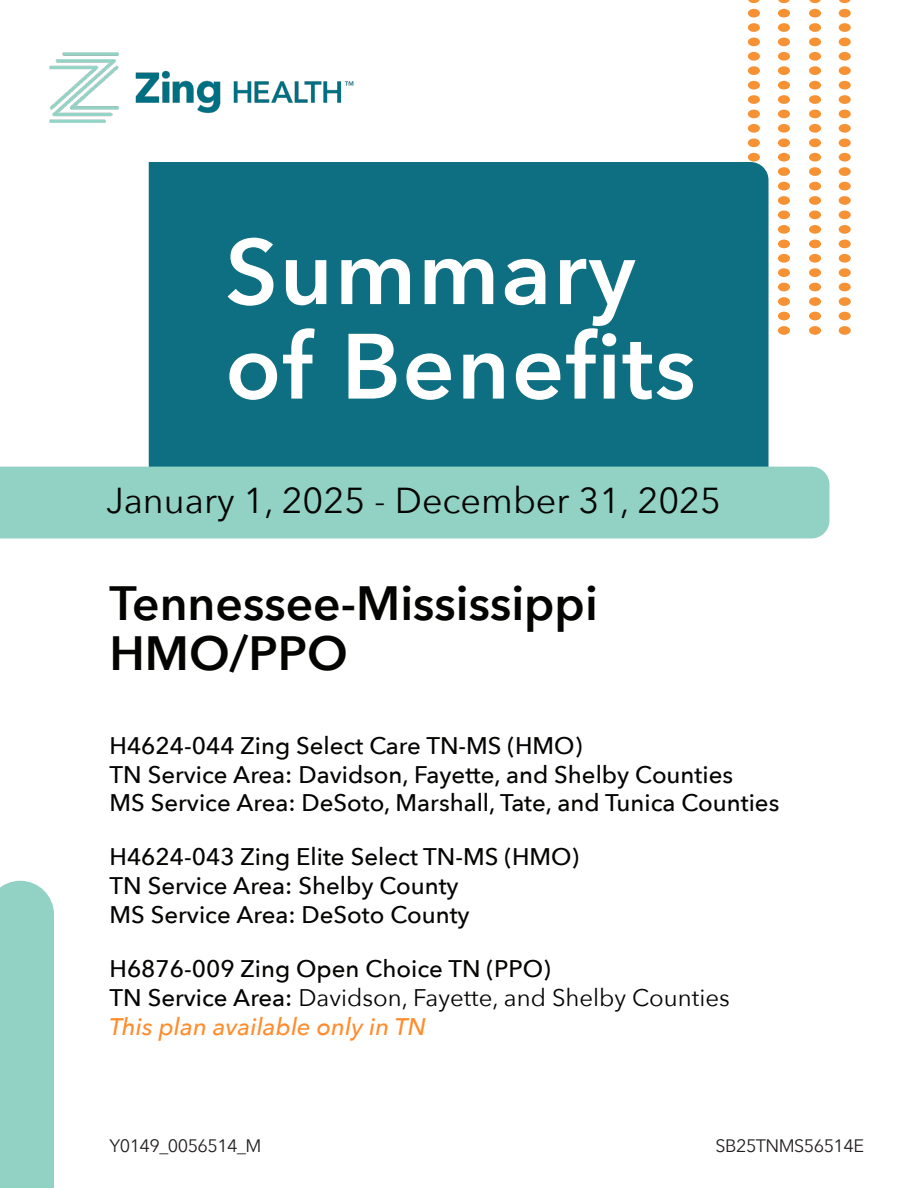
<style>
.page{position:relative;width:918px;height:1188px;background:#fff}
.page>*{position:absolute;margin:0;border:0;box-sizing:border-box;transform-origin:0 0}
.t1{font:600 91.5px/94.5px "Avenir Next";letter-spacing:.02em;color:#fff}
.t2{font:600 48px/49.5px "Avenir Next";color:#040503}
.t3{font:36px "Avenir Next";color:#040503}
.t4{font:500 24px "Avenir Next";color:#040503}
.t5{font:24px "Avenir Next";color:#040503}
.t6{font:italic 500 24px "Avenir Next";color:#ff8c2d}
.t7{font:18px "Avenir Next";letter-spacing:-.03em;color:#231f20}
.s1{font-weight:500}
</style>
<div class="page">
<img style="left:49px;top:52px;width:305px;height:71px">
<div style="left:839px;top:312px;width:12px;height:8px;background:#f69234;border-radius:50%"></div>
<div style="left:809px;top:312px;width:12px;height:8px;background:#f69234;border-radius:50%"></div>
<div style="left:778px;top:312px;width:12px;height:8px;background:#f69234;border-radius:50%"></div>
<div style="left:839px;top:297px;width:12px;height:9px;background:#f69234;border-radius:50%"></div>
<div style="left:809px;top:297px;width:12px;height:9px;background:#f69234;border-radius:50%"></div>
<div style="left:778px;top:297px;width:12px;height:9px;background:#f69234;border-radius:50%"></div>
<div style="left:839px;top:283px;width:12px;height:8px;background:#f69234;border-radius:50%"></div>
<div style="left:809px;top:283px;width:12px;height:8px;background:#f69234;border-radius:50%"></div>
<div style="left:778px;top:283px;width:12px;height:8px;background:#f69234;border-radius:50%"></div>
<div style="left:839px;top:268px;width:12px;height:9px;background:#f69234;border-radius:50%"></div>
<div style="left:809px;top:268px;width:12px;height:9px;background:#f69234;border-radius:50%"></div>
<div style="left:778px;top:268px;width:12px;height:9px;background:#f69234;border-radius:50%"></div>
<div style="left:839px;top:254px;width:12px;height:9px;background:#f69234;border-radius:50%"></div>
<div style="left:809px;top:254px;width:12px;height:9px;background:#f69234;border-radius:50%"></div>
<div style="left:778px;top:254px;width:12px;height:9px;background:#f69234;border-radius:50%"></div>
<div style="left:839px;top:240px;width:12px;height:8px;background:#f69234;border-radius:50%"></div>
<div style="left:809px;top:240px;width:12px;height:8px;background:#f69234;border-radius:50%"></div>
<div style="left:778px;top:240px;width:12px;height:8px;background:#f69234;border-radius:50%"></div>
<div style="left:839px;top:225px;width:12px;height:9px;background:#f69234;border-radius:50%"></div>
<div style="left:809px;top:225px;width:12px;height:9px;background:#f69234;border-radius:50%"></div>
<div style="left:778px;top:225px;width:12px;height:9px;background:#f69234;border-radius:50%"></div>
<div style="left:839px;top:211px;width:12px;height:8px;background:#f69234;border-radius:50%"></div>
<div style="left:809px;top:211px;width:12px;height:8px;background:#f69234;border-radius:50%"></div>
<div style="left:778px;top:211px;width:12px;height:8px;background:#f69234;border-radius:50%"></div>
<div style="left:839px;top:196px;width:12px;height:9px;background:#f69234;border-radius:50%"></div>
<div style="left:809px;top:196px;width:12px;height:9px;background:#f69234;border-radius:50%"></div>
<div style="left:778px;top:196px;width:12px;height:9px;background:#f69234;border-radius:50%"></div>
<div style="left:839px;top:182px;width:12px;height:8px;background:#f69234;border-radius:50%"></div>
<div style="left:809px;top:182px;width:12px;height:8px;background:#f69234;border-radius:50%"></div>
<div style="left:778px;top:182px;width:12px;height:8px;background:#f69234;border-radius:50%"></div>
<div style="left:839px;top:167px;width:12px;height:9px;background:#f69234;border-radius:50%"></div>
<div style="left:809px;top:167px;width:12px;height:9px;background:#f69234;border-radius:50%"></div>
<div style="left:778px;top:167px;width:12px;height:9px;background:#f69234;border-radius:50%"></div>
<div style="left:839px;top:153px;width:12px;height:9px;background:#f69234;border-radius:50%"></div>
<div style="left:809px;top:153px;width:12px;height:9px;background:#f69234;border-radius:50%"></div>
<div style="left:778px;top:153px;width:12px;height:9px;background:#f69234;border-radius:50%"></div>
<div style="left:748px;top:153px;width:12px;height:9px;background:#f69234;border-radius:50%"></div>
<div style="left:839px;top:138px;width:12px;height:9px;background:#f69234;border-radius:50%"></div>
<div style="left:809px;top:138px;width:12px;height:9px;background:#f69234;border-radius:50%"></div>
<div style="left:778px;top:138px;width:12px;height:9px;background:#f69234;border-radius:50%"></div>
<div style="left:748px;top:138px;width:12px;height:9px;background:#f69234;border-radius:50%"></div>
<div style="left:839px;top:124px;width:12px;height:9px;background:#f69234;border-radius:50%"></div>
<div style="left:809px;top:124px;width:12px;height:9px;background:#f69234;border-radius:50%"></div>
<div style="left:778px;top:124px;width:12px;height:9px;background:#f69234;border-radius:50%"></div>
<div style="left:748px;top:124px;width:12px;height:9px;background:#f69234;border-radius:50%"></div>
<div style="left:839px;top:110px;width:12px;height:8px;background:#f69234;border-radius:50%"></div>
<div style="left:809px;top:110px;width:12px;height:8px;background:#f69234;border-radius:50%"></div>
<div style="left:778px;top:110px;width:12px;height:8px;background:#f69234;border-radius:50%"></div>
<div style="left:748px;top:110px;width:12px;height:8px;background:#f69234;border-radius:50%"></div>
<div style="left:839px;top:95px;width:12px;height:9px;background:#f69234;border-radius:50%"></div>
<div style="left:809px;top:95px;width:12px;height:9px;background:#f69234;border-radius:50%"></div>
<div style="left:778px;top:95px;width:12px;height:9px;background:#f69234;border-radius:50%"></div>
<div style="left:748px;top:95px;width:12px;height:9px;background:#f69234;border-radius:50%"></div>
<div style="left:839px;top:81px;width:12px;height:9px;background:#f69234;border-radius:50%"></div>
<div style="left:809px;top:81px;width:12px;height:9px;background:#f69234;border-radius:50%"></div>
<div style="left:778px;top:81px;width:12px;height:9px;background:#f69234;border-radius:50%"></div>
<div style="left:748px;top:81px;width:12px;height:9px;background:#f69234;border-radius:50%"></div>
<div style="left:839px;top:66px;width:12px;height:9px;background:#f69234;border-radius:50%"></div>
<div style="left:809px;top:66px;width:12px;height:9px;background:#f69234;border-radius:50%"></div>
<div style="left:778px;top:66px;width:12px;height:9px;background:#f69234;border-radius:50%"></div>
<div style="left:748px;top:66px;width:12px;height:9px;background:#f69234;border-radius:50%"></div>
<div style="left:839px;top:52px;width:12px;height:9px;background:#f69234;border-radius:50%"></div>
<div style="left:809px;top:52px;width:12px;height:9px;background:#f69234;border-radius:50%"></div>
<div style="left:778px;top:52px;width:12px;height:9px;background:#f69234;border-radius:50%"></div>
<div style="left:748px;top:52px;width:12px;height:9px;background:#f69234;border-radius:50%"></div>
<div style="left:839px;top:38px;width:12px;height:8px;background:#f69234;border-radius:50%"></div>
<div style="left:809px;top:38px;width:12px;height:8px;background:#f69234;border-radius:50%"></div>
<div style="left:778px;top:38px;width:12px;height:8px;background:#f69234;border-radius:50%"></div>
<div style="left:748px;top:38px;width:12px;height:8px;background:#f69234;border-radius:50%"></div>
<div style="left:839px;top:23px;width:12px;height:9px;background:#f69234;border-radius:50%"></div>
<div style="left:809px;top:23px;width:12px;height:9px;background:#f69234;border-radius:50%"></div>
<div style="left:778px;top:23px;width:12px;height:9px;background:#f69234;border-radius:50%"></div>
<div style="left:748px;top:23px;width:12px;height:9px;background:#f69234;border-radius:50%"></div>
<div style="left:839px;top:9px;width:12px;height:9px;background:#f69234;border-radius:50%"></div>
<div style="left:809px;top:9px;width:12px;height:9px;background:#f69234;border-radius:50%"></div>
<div style="left:778px;top:9px;width:12px;height:9px;background:#f69234;border-radius:50%"></div>
<div style="left:748px;top:9px;width:12px;height:9px;background:#f69234;border-radius:50%"></div>
<svg style="left:839px;top:0;width:12px;height:3px"></svg>
<svg style="left:809px;top:0;width:12px;height:3px"></svg>
<svg style="left:778px;top:0;width:12px;height:3px"></svg>
<svg style="left:748px;top:0;width:12px;height:3px"></svg>
<div style="left:839px;top:326px;width:12px;height:9px;background:#f69234;border-radius:50%"></div>
<div style="left:809px;top:326px;width:12px;height:9px;background:#f69234;border-radius:50%"></div>
<div style="left:778px;top:326px;width:12px;height:9px;background:#f69234;border-radius:50%"></div>
<div style="left:149px;top:162px;width:620px;height:305px;background:#0d6f81"></div>
<div style="left:0;top:467px;width:829px;height:71px;background:#92d2c5"></div>
<div style="left:0;top:881px;width:54px;height:307px;background:#92d2c5"></div>
<h1 class="t1" style="left:225px;top:223px;width:472px">Summary of Benefits</h1>
<p class="t3" style="left:106px;top:470px;width:616px">January 1, 2025 - December 31, 2025</p>
<h2 class="t2" style="left:110px;top:578px;width:490px">Tennessee-Mississippi<br>HMO/PPO</h2>
<p class="t4" style="left:110px;top:725px;width:474px">H4624-044 Zing Select Care TN-MS (HMO)</p>
<p class="t4" style="left:110px;top:754px;width:625px">TN Service Area: Davidson, Fayette, and Shelby Counties</p>
<p class="t4" style="left:110px;top:783px;width:671px">MS Service Area: DeSoto, Marshall, Tate, and Tunica Counties</p>
<p class="t4" style="left:110px;top:837px;width:471px">H4624-043 Zing Elite Select TN-MS (HMO)</p>
<p class="t4" style="left:110px;top:865px;width:351px">TN Service Area: Shelby County</p>
<p class="t4" style="left:110px;top:894px;width:362px">MS Service Area: DeSoto County</p>
<p class="t4" style="left:110px;top:948px;width:443px">H6876-009 Zing Open Choice TN (PPO)</p>
<p class="t5" style="left:110px;top:977px;width:622px"><span class="s1">TN Service Area:</span> Davidson, Fayette, and Shelby Counties</p>
<p class="t6" style="left:110px;top:1006px;width:318px">This plan available only in TN</p>
<p class="t7" style="left:110px;top:1131px;width:154px">Y0149_0056514_M</p>
<p class="t7" style="left:716px;top:1131px;width:150px">SB25TNMS56514E</p>
</div>
